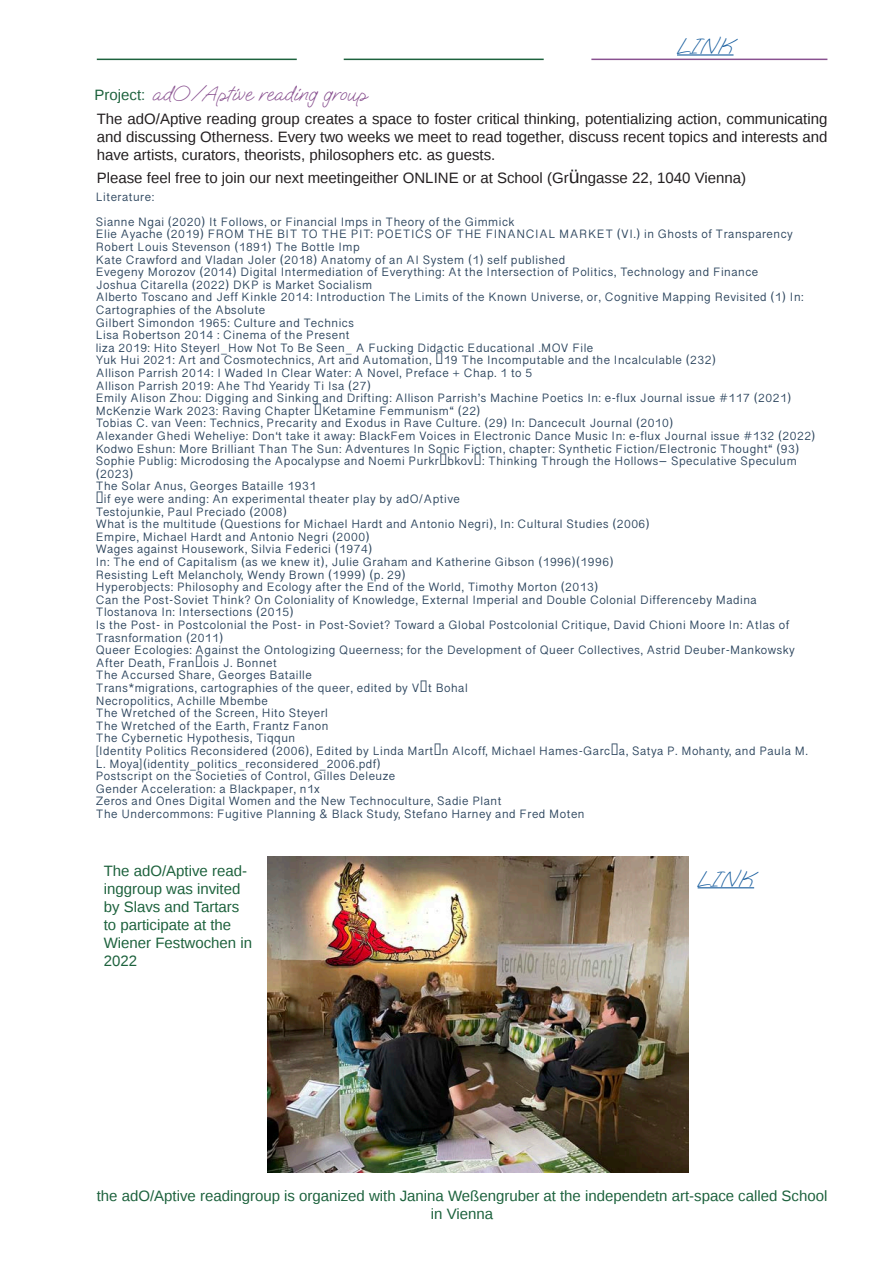
<style>
.page{position:relative;width:893px;height:1263px;background:#fff}
.page>*{position:absolute;margin:0;border:0;box-sizing:border-box;transform-origin:0 0}
.t1{font:22.5px "Oooh Baby";color:#895190}
.t2{font:22.5px "Oooh Baby";color:#175d9e}
.Paragraph_Style_1{font:15px/18px "Liberation Sans";color:#231f20;text-align:justify}
.t3{font:15px/18px "Liberation Sans";color:#1d623d}
.text{font:10.5px/12.6px "Oriya Sangam MN";letter-spacing:.05em;color:#2a435c}
.s1{font-size:19.5px}
</style>
<div class="page">
<hr style="left:344px;top:59px;width:200px;height:1px;background:#1d623d">
<hr style="left:591px;top:59px;width:236px;height:1px;background:#895190">
<hr style="left:97px;top:59px;width:200px;height:1px;background:#1d623d">
<hr style="left:677px;top:54px;width:56px;height:2px;background:#175d9e">
<hr style="left:698px;top:887px;width:56px;height:1px;background:#175d9e">
<img style="left:268px;top:856px;width:421px;height:316px">
<p class="t3" style="left:94px;top:87px;width:52px">Project:</p>
<p class="t1" style="left:152px;top:77px;width:216px">adO/Aptive reading group</p>
<p class="t2" style="left:677px;top:30px;width:58px">LINK</p>
<p class="Paragraph_Style_1" style="left:97px;top:110px;width:732px">The adO/Aptive reading group creates a space to foster critical thinking, potentializing action, communicating and discussing Otherness. Every two weeks we meet to read together, discuss recent topics and interests and have artists, curators, theorists, philosophers etc. as guests.</p>
<p class="Paragraph_Style_1" style="left:97px;top:170px;width:651px">Please feel free to join our next meetingeither ONLINE or at School (Gr<span class="s1">ü</span>ngasse 22, 1040 Vienna)</p>
<p class="text" style="left:96px;top:191px;width:60px">Literature:</p>
<p class="text" style="left:96px;top:216px;width:420px">Sianne Ngai (2020) It Follows, or Financial Imps in Theory of the Gimmick</p>
<p class="text" style="left:96px;top:229px;width:698px">Elie Ayache (2019) FROM THE BIT TO THE PIT: POETICS OF THE FINANCIAL MARKET (VI.) in Ghosts of Transparency</p>
<p class="text" style="left:96px;top:241px;width:266px">Robert Louis Stevenson (1891) The Bottle Imp</p>
<p class="text" style="left:96px;top:254px;width:471px">Kate Crawford and Vladan Joler (2018) Anatomy of an AI System (1) self published</p>
<p class="text" style="left:96px;top:267px;width:664px">Evegeny Morozov (2014) Digital Intermediation of Everything: At the Intersection of Politics, Technology and Finance</p>
<p class="text" style="left:96px;top:279px;width:278px">Joshua Citarella (2022) DKP is Market Socialism</p>
<p class="text" style="left:96px;top:292px;width:709px">Alberto Toscano and Jeff Kinkle 2014: Introduction The Limits of the Known Universe, or, Cognitive Mapping Revisited (1) In:<br>Cartographies of the Absolute</p>
<p class="text" style="left:96px;top:317px;width:260px">Gilbert Simondon 1965: Culture and Technics</p>
<p class="text" style="left:96px;top:330px;width:255px">Lisa Robertson 2014 : Cinema of the Present</p>
<p class="text" style="left:96px;top:342px;width:499px">liza 2019: Hito Steyerl_How Not To Be Seen_ A Fucking Didactic Educational .MOV File</p>
<p class="text" style="left:96px;top:355px;width:622px">Yuk Hui 2021: Art and Cosmotechnics, Art and Automation, §19 The Incomputable and the Incalculable (232)</p>
<p class="text" style="left:96px;top:367px;width:438px">Allison Parrish 2014: I Waded In Clear Water: A Novel, Preface + Chap. 1 to 5</p>
<p class="text" style="left:96px;top:380px;width:277px">Allison Parrish 2019: Ahe Thd Yearidy Ti Isa (27)</p>
<p class="text" style="left:96px;top:393px;width:697px">Emily Alison Zhou: Digging and Sinking and Drifting: Allison Parrish’s Machine Poetics In: e-flux Journal issue #117 (2021)</p>
<p class="text" style="left:96px;top:405px;width:386px">McKenzie Wark 2023: Raving Chapter „ Ketamine Femmunism“ (22)</p>
<p class="text" style="left:96px;top:418px;width:579px">Tobias C. van Veen: Technics, Precarity and Exodus in Rave Culture. (29) In: Dancecult Journal (2010)</p>
<p class="text" style="left:96px;top:430px;width:721px">Alexander Ghedi Weheliye: Don‘t take it away: BlackFem Voices in Electronic Dance Music In: e-flux Journal issue #132 (2022)</p>
<p class="text" style="left:96px;top:443px;width:705px">Kodwo Eshun: More Brilliant Than The Sun: Adventures In Sonic Fiction, chapter: Synthetic Fiction/Electronic Thought“ (93)</p>
<p class="text" style="left:96px;top:456px;width:702px">Sophie Publig: Microdosing the Apocalypse and Noemi Purkrá bková: Thinking Through the Hollows– Speculative Speculum (2023)</p>
<p class="text" style="left:96px;top:481px;width:222px">The Solar Anus, Georges Bataille 1931</p>
<p class="text" style="left:96px;top:493px;width:365px">´ if eye were anding: An experimental theater play by adO/Aptive</p>
<p class="text" style="left:96px;top:506px;width:193px">Testojunkie, Paul Preciado (2008)</p>
<p class="text" style="left:96px;top:519px;width:555px">What is the multitude (Questions for Michael Hardt and Antonio Negri), In: Cultural Studies (2006)</p>
<p class="text" style="left:96px;top:531px;width:275px">Empire, Michael Hardt and Antonio Negri (2000)</p>
<p class="text" style="left:96px;top:544px;width:278px">Wages against Housework, Silvia Federici (1974)</p>
<p class="text" style="left:96px;top:556px;width:519px">In: The end of Capitalism (as we knew it), Julie Graham and Katherine Gibson (1996)(1996)</p>
<p class="text" style="left:96px;top:569px;width:311px">Resisting Left Melancholy, Wendy Brown (1999) (p. 29)</p>
<p class="text" style="left:96px;top:582px;width:504px">Hyperobjects: Philosophy and Ecology after the End of the World, Timothy Morton (2013)</p>
<p class="text" style="left:96px;top:594px;width:662px">Can the Post-Soviet Think? On Coloniality of Knowledge, External Imperial and Double Colonial Differenceby Madina<br>Tlostanova In: Intersections (2015)</p>
<p class="text" style="left:96px;top:619px;width:695px">Is the Post- in Postcolonial the Post- in Post-Soviet? Toward a Global Postcolonial Critique, David Chioni Moore In: Atlas of<br>Trasnformation (2011)</p>
<p class="text" style="left:96px;top:645px;width:701px">Queer Ecologies: Against the Ontologizing Queerness; for the Development of Queer Collectives, Astrid Deuber-Mankowsky</p>
<p class="text" style="left:96px;top:657px;width:183px">After Death, François J. Bonnet</p>
<p class="text" style="left:96px;top:670px;width:218px">The Accursed Share, Georges Bataille</p>
<p class="text" style="left:96px;top:682px;width:373px">Trans*migrations, cartographies of the queer, edited by Vít Bohal</p>
<p class="text" style="left:96px;top:695px;width:174px">Necropolitics, Achille Mbembe</p>
<p class="text" style="left:96px;top:708px;width:234px">The Wretched of the Screen, Hito Steyerl</p>
<p class="text" style="left:96px;top:720px;width:234px">The Wretched of the Earth, Frantz Fanon</p>
<p class="text" style="left:96px;top:733px;width:201px">The Cybernetic Hypothesis, Tiqqun</p>
<p class="text" style="left:96px;top:745px;width:713px">[Identity Politics Reconsidered (2006), Edited by Linda Martí n Alcoff, Michael Hames-García, Satya P. Mohanty, and Paula M.<br>L. Moya](identity_politics_reconsidered_2006.pdf)</p>
<p class="text" style="left:96px;top:771px;width:301px">Postscript on the Societies of Control, Gilles Deleuze</p>
<p class="text" style="left:96px;top:783px;width:226px">Gender Acceleration: a Blackpaper, n1x</p>
<p class="text" style="left:96px;top:796px;width:407px">Zeros and Ones Digital Women and the New Technoculture, Sadie Plant</p>
<p class="text" style="left:96px;top:808px;width:490px">The Undercommons: Fugitive Planning &amp; Black Study, Stefano Harney and Fred Moten</p>
<p class="t3" style="left:104px;top:863px;width:150px">The adO/Aptive read&shy;inggroup was invited by Slavs and Tartars to participate at the<br>Wiener Festwochen in<br>2022</p>
<p class="t2" style="left:698px;top:863px;width:58px">LINK</p>
<p class="t3" style="left:97px;top:1187px;width:732px;text-align:center">the adO/Aptive readingroup is organized with Janina Weßengruber at the independetn art-space called School in Vienna</p>
</div>
